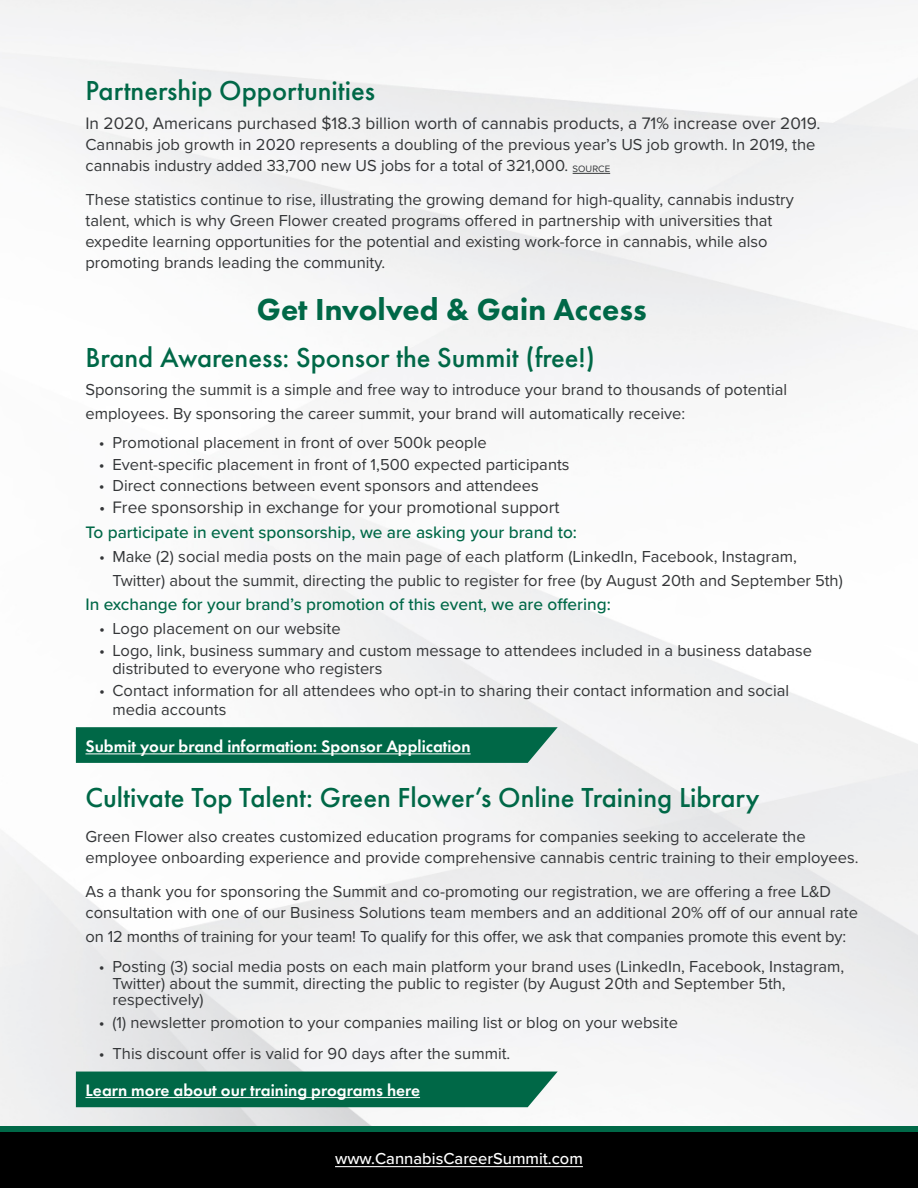
<style>
.page{position:relative;width:918px;height:1188px;background:#fff}
.page>*{position:absolute;margin:0;border:0;box-sizing:border-box;transform-origin:0 0}
.t1{font:800 31.5px "Futura PT";color:#006847}
.t2{font:500 28.5px "Futura PT";color:#006847}
.t3{font:17.25px "Proxima Nova";color:#343638}
.t4{font:500 17.25px "Proxima Nova";color:#006847}
.t5{font:600 17.25px "Futura PT";color:#fff}
.t6{font:16.5px/21px "Proxima Nova";color:#343638}
.t7{font:500 16.5px "Proxima Nova";color:#fff}
.s1{font-size:9.6px}
</style>
<div class="page">
<div style="left:0;top:1129px;width:918px;height:59px;background:#000"></div>
<div style="left:0;top:1126px;width:918px;height:5px;background:#006847"></div>
<svg style="left:76px;top:727px;width:482px;height:36px;background:#0b6e4f"></svg>
<div style="left:76px;top:1072px;width:482px;height:35px;background:#006847"></div>
<hr style="left:86px;top:753px;width:385px;height:1px;background:#fff">
<hr style="left:86px;top:1097px;width:334px;height:1px;background:#fff">
<hr style="left:573px;top:173px;width:37px;height:1px;background:#343638">
<hr style="left:335px;top:1166px;width:248px;height:1px;background:#fff">
<h2 class="t2" style="left:86px;top:74px;width:291px">Partnership Opportunities</h2>
<p class="t3" style="left:86px;top:110px;width:736px">In 2020, Americans purchased $18.3 billion worth of cannabis products, a 71% increase over 2019.</p>
<p class="t6" style="left:86px;top:133px;width:731px">Cannabis job growth in 2020 represents a doubling of the previous year’s US job growth. In 2019, the cannabis industry added 33,700 new US jobs for a total of 321,000. <span class="s1">SOURCE</span></p>
<p class="t6" style="left:86px;top:189px;width:710px">These statistics continue to rise, illustrating the growing demand for high-quality, cannabis industry talent, which is why Green Flower created programs offered in partnership with universities that expedite learning opportunities for the potential and existing work-force in cannabis, while also promoting brands leading the community.</p>
<h1 class="t1" style="left:257px;top:289px;width:391px">Get Involved &amp; Gain Access</h1>
<h2 class="t2" style="left:86px;top:340px;width:511px">Brand Awareness: Sponsor the Summit (free!)</h2>
<p class="t6" style="left:86px;top:377px;width:703px;line-height:24px">Sponsoring the summit is a simple and free way to introduce your brand to thousands of potential employees. By sponsoring the career summit, your brand will automatically receive:</p>
<p class="t6" style="left:99px;top:431px;width:389px">• Promotional placement in front of over 500k people</p>
<p class="t6" style="left:99px;top:453px;width:472px">• Event-specific placement in front of 1,500 expected participants</p>
<p class="t6" style="left:99px;top:475px;width:441px">• Direct connections between event sponsors and attendees</p>
<p class="t3" style="left:99px;top:495px;width:462px">• Free sponsorship in exchange for your promotional support</p>
<p class="t4" style="left:86px;top:519px;width:493px">To participate in event sponsorship, we are asking your brand to:</p>
<p class="t6" style="left:112px;top:544px;width:732px;line-height:24px;text-indent:-13px">• Make (2) social media posts on the main page of each platform (LinkedIn, Facebook, Instagram,<br>Twitter) about the summit, directing the public to register for free (by August 20th and September 5th)</p>
<p class="t4" style="left:86px;top:592px;width:527px">In exchange for your brand’s promotion of this event, we are offering:</p>
<p class="t6" style="left:99px;top:618px;width:243px">• Logo placement on our website</p>
<p class="t6" style="left:112px;top:641px;width:701px;line-height:18px;text-indent:-13px">• Logo, link, business summary and custom message to attendees included in a business database distributed to everyone who registers</p>
<p class="t6" style="left:112px;top:680px;width:678px;line-height:19.5px;text-indent:-13px">• Contact information for all attendees who opt-in to sharing their contact information and social media accounts</p>
<p class="t5" style="left:86px;top:736px;width:387px">Submit your brand information: Sponsor Application</p>
<h2 class="t2" style="left:86px;top:780px;width:676px">Cultivate Top Talent: Green Flower’s Online Training Library</h2>
<p class="t6" style="left:86px;top:825px;width:775px">Green Flower also creates customized education programs for companies seeking to accelerate the employee onboarding experience and provide comprehensive cannabis centric training to their employees.</p>
<p class="t6" style="left:86px;top:880px;width:774px">As a thank you for sponsoring the Summit and co-promoting our registration, we are offering a free L&amp;D consultation with one of our Business Solutions team members and an additional 20% off of our annual rate</p>
<p class="t6" style="left:86px;top:925px;width:762px">on 12 months of training for your team! To qualify for this offer, we ask that companies promote this event by:</p>
<p class="t6" style="left:112px;top:958px;width:733px;line-height:16.5px;text-indent:-13px">• Posting (3) social media posts on each main platform your brand uses (LinkedIn, Facebook, Instagram,<br>Twitter) about the summit, directing the public to register (by August 20th and September 5th, respectively)</p>
<p class="t6" style="left:99px;top:1012px;width:581px">• (1) newsletter promotion to your companies mailing list or blog on your website</p>
<p class="t6" style="left:99px;top:1042px;width:413px">• This discount offer is valid for 90 days after the summit.</p>
<p class="t5" style="left:86px;top:1079px;width:336px">Learn more about our training programs here</p>
<p class="t7" style="left:335px;top:1146px;width:249px">www.CannabisCareerSummit.com</p>
</div>
